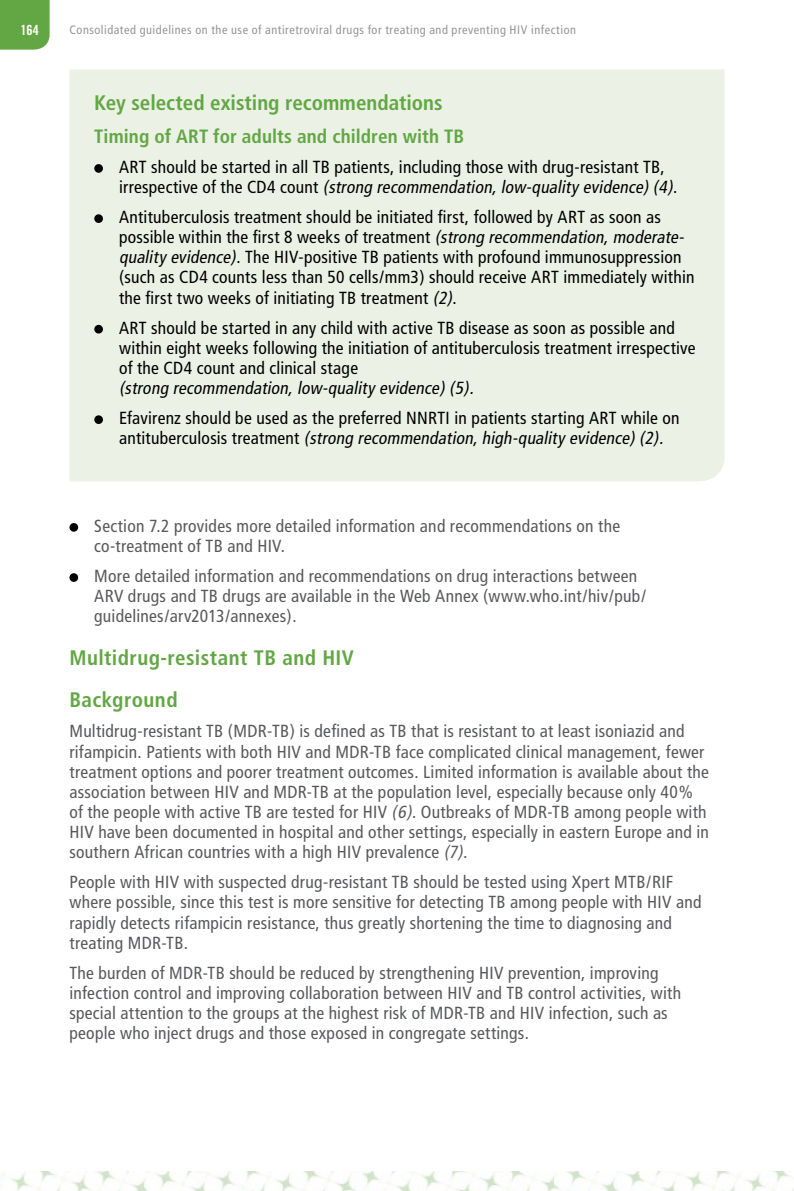
<style>
.page{position:relative;width:794px;height:1191px;background:#fff}
.page>*{position:absolute;margin:0;border:0;box-sizing:border-box;transform-origin:0 0}
.t1{font:700 condensed 21px/42.5px "Frutiger";letter-spacing:.01em;color:#62a744}
.t2{font:700 condensed 19.25px "Frutiger";letter-spacing:.005em;color:#62a744}
.t3{font:condensed 17.5px/20.1px "Frutiger";letter-spacing:.015em;color:#58595b}
.t4{font:condensed 17.5px/20.1px "Frutiger";letter-spacing:.015em;color:#000}
.t5{font:14px "Trade Gothic Bold Cond Twenty";color:#fff}
.t6{font:condensed 12.25px "Frutiger";letter-spacing:.045em;color:#939598}
.s1{font-style:italic}
</style>
<div class="page">
<div style="left:0;top:0;width:50px;height:50px;background:#62a744"></div>
<img style="left:2px;top:1171px;width:792px;height:20px">
<div style="left:69px;top:69px;width:655px;height:412px;background:#ebf1e5"></div>
<div style="left:94px;top:164px;width:9px;height:9px;background:#000;border-radius:50%"></div>
<div style="left:94px;top:214px;width:9px;height:9px;background:#000;border-radius:50%"></div>
<div style="left:94px;top:325px;width:9px;height:8px;background:#000;border-radius:50%"></div>
<div style="left:94px;top:415px;width:9px;height:9px;background:#000;border-radius:50%"></div>
<div style="left:69px;top:523px;width:9px;height:9px;background:#000;border-radius:50%"></div>
<div style="left:69px;top:573px;width:9px;height:9px;background:#000;border-radius:50%"></div>
<p class="t5" style="left:20px;top:22px;width:20px">164</p>
<p class="t6" style="left:69px;top:23px;width:508px">Consolidated guidelines on the use of antiretroviral drugs for treating and preventing hiv infection</p>
<p class="t1" style="left:94px;top:81px;width:350px">Key selected existing recommendations</p>
<p class="t2" style="left:94px;top:125px;width:371px">Timing of ART for adults and children with TB</p>
<p class="t4" style="left:119px;top:157px;width:559px">ART should be started in all TB patients, including those with drug-resistant TB,<br>i r r e s p e c t i v e o f t h e C D 4 c o u n t <span class="s1">(strong recommendation,low-quality evidence)(4)</span>.</p>
<p class="t4" style="left:119px;top:207px;width:577px">Antituberculosis treatment should be initiated first, followed by ART as soon as possible within the first 8 weeks of treatment <span class="s1">(strong recommendation,moderate&shy;quality evidence)</span>. The HIV-positive TB patients with profound immunosuppression (such as CD4 counts less than 50 cells/mm3) should receive ART immediately within the first two weeks of initiating TB treatment <span class="s1">(2)</span>.</p>
<p class="t4" style="left:119px;top:317px;width:578px">ART should be started in any child with active TB disease as soon as possible and within eight weeks following the initiation of antituberculosis treatment irrespective of the CD4 count and clinical stage<br><span class="s1">(strong recommendation,low-quality evidence)(5).</span></p>
<p class="t4" style="left:119px;top:408px;width:562px">Efavirenz should be used as the preferred NNRTI in patients starting ART while on a n t i t u b e r c u l o s i s t r e a t m e n t <span class="s1">(strong recommendation,high-quality evidence)(2).</span></p>
<p class="t3" style="left:94px;top:516px;width:527px">Section 7.2 provides more detailed information and recommendations on the co-treatment of TB and HIV.</p>
<p class="t3" style="left:94px;top:566px;width:553px">More detailed information and recommendations on drug interactions between<br>ARV drugs and TB drugs are available in the Web Annex (www.who.int/hiv/pub/ guidelines/arv2013/annexes).</p>
<p class="t1" style="left:69px;top:636px;width:286px">Multidrug-resistant TB and HIV<br>Background</p>
<p class="t3" style="left:69px;top:721px;width:641px">Multidrug-resistant TB (MDR-TB) is defined as TB that is resistant to at least isoniazid and rifampicin. Patients with both HIV and MDR-TB face complicated clinical management, fewer treatment options and poorer treatment outcomes. Limited information is available about the association between HIV and MDR-TB at the population level, especially because only 40% of the people with active TB are tested for HIV <span class="s1">(6)</span>. Outbreaks of MDR-TB among people with HIV have been documented in hospital and other settings, especially in eastern Europe and in southern African countries with a high HIV prevalence <span class="s1">(7).</span></p>
<p class="t3" style="left:69px;top:872px;width:633px">People with HIV with suspected drug-resistant TB should be tested using Xpert MTB/RIF where possible, since this test is more sensitive for detecting TB among people with HIV and rapidly detects rifampicin resistance, thus greatly shortening the time to diagnosing and treating MDR-TB.</p>
<p class="t3" style="left:69px;top:962px;width:613px">The burden of MDR-TB should be reduced by strengthening HIV prevention, improving infection control and improving collaboration between HIV and TB control activities, with special attention to the groups at the highest risk of MDR-TB and HIV infection, such as people who inject drugs and those exposed in congregate settings.</p>
</div>
